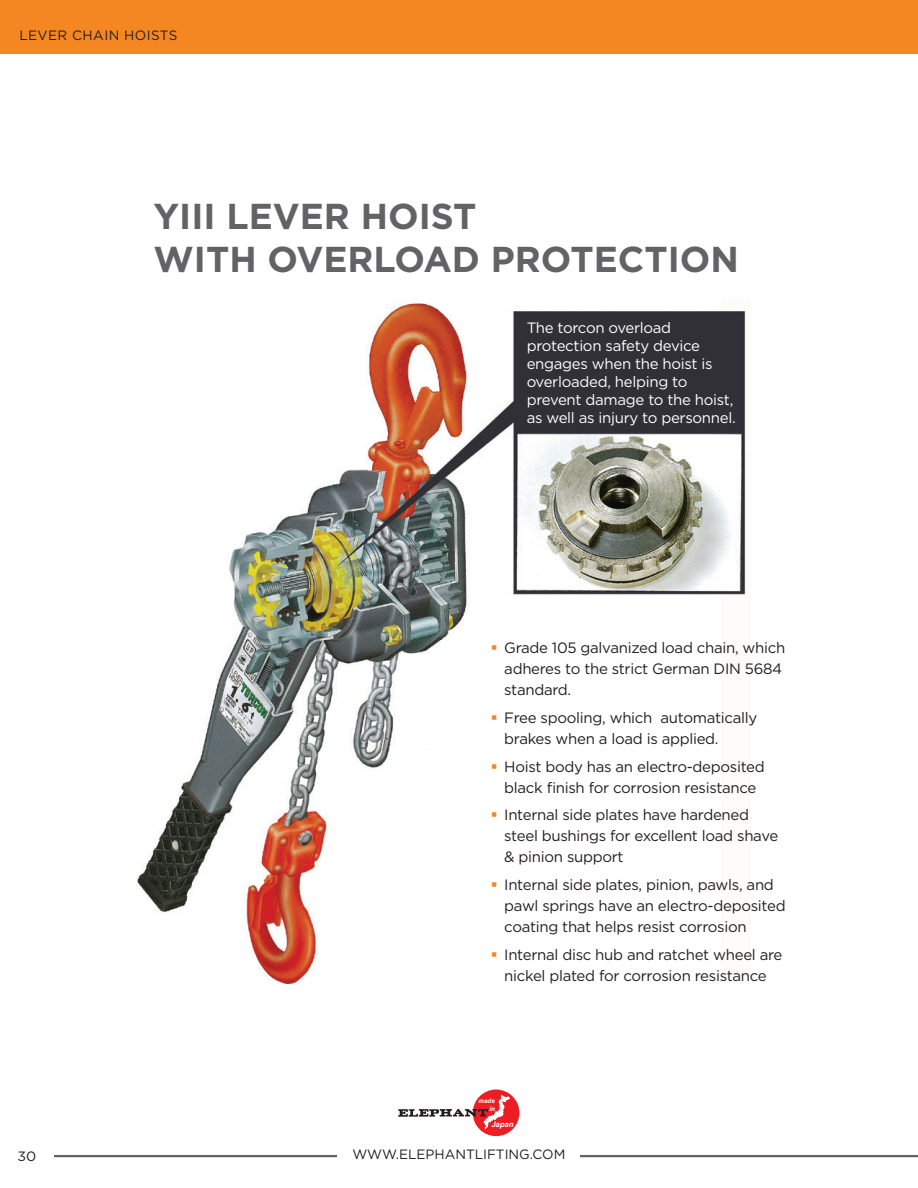
<style>
.page{position:relative;width:918px;height:1188px;background:#fff}
.page>*{position:absolute;margin:0;border:0;box-sizing:border-box;transform-origin:0 0}
.t1{font:700 36px/43.2px "Gotham";color:#636366}
.t2{font:15px/21px "Gotham";letter-spacing:-.02em;color:#231f20}
.t3{font:15px/18px "Gotham";letter-spacing:-.02em;color:#fff}
.t4{font:13.5px "Gotham";color:#231f20}
.t5{font:13.5px "Gotham";letter-spacing:.03em;color:#231f20}
.t6{font:13.5px "Gotham";color:#231f20;scale:1.05 1}
.t7{font:italic 700 7.65px "Arial";color:#fff}
.t8{font:italic 700 6.3px/7.5px "Arial";color:#fff;text-align:right}
</style>
<div class="page">
<div style="left:0;top:0;width:918px;height:54px;background:#f58723"></div>
<hr style="left:54px;top:1155px;width:864px;height:2px;background:#636366">
<div style="left:338px;top:1148px;width:242px;height:13px;background:#fff"></div>
<div style="left:473px;top:1090px;width:46px;height:46px;background:#ee1d23;border-radius:50%"></div>
<svg style="left:398px;top:1096px;width:112px;height:33px"></svg>
<img style="left:137px;top:303px;width:610px;height:680px">
<svg style="left:492px;top:645px;width:4px;height:5px"></svg>
<svg style="left:492px;top:715px;width:4px;height:5px"></svg>
<svg style="left:492px;top:764px;width:4px;height:4px"></svg>
<svg style="left:492px;top:813px;width:4px;height:4px"></svg>
<svg style="left:492px;top:882px;width:4px;height:5px"></svg>
<svg style="left:492px;top:952px;width:4px;height:5px"></svg>
<p class="t5" style="left:19px;top:27px;width:160px">LEVER CHAIN HOISTS</p>
<h1 class="t1" style="left:154px;top:195px;width:587px">YIII LEVER HOIST<br>WITH OVERLOAD PROTECTION</h1>
<p class="t3" style="left:527px;top:318px;width:211px">The torcon overload protection safety device engages when the hoist is overloaded, helping to prevent damage to the hoist, as well as injury to personnel.</p>
<p class="t2" style="left:504px;top:637px;width:283px">Grade 105 galvanized load chain, which adheres to the strict German DIN 5684 standard.</p>
<p class="t2" style="left:504px;top:707px;width:254px">Free spooling, which automatically brakes when a load is applied.</p>
<p class="t2" style="left:504px;top:756px;width:262px">Hoist body has an electro-deposited black finish for corrosion resistance</p>
<p class="t2" style="left:504px;top:804px;width:276px">Internal side plates have hardened steel bushings for excellent load shave &amp; pinion support</p>
<p class="t2" style="left:504px;top:874px;width:283px">Internal side plates, pinion, pawls, and pawl springs have an electro-deposited coating that helps resist corrosion</p>
<p class="t2" style="left:504px;top:944px;width:280px">Internal disc hub and ratchet wheel are nickel plated for corrosion resistance</p>
<p class="t8" style="left:479px;top:1097px;width:18px">made in</p>
<p class="t7" style="left:491px;top:1119px;width:24px">Japan</p>
<p class="t6" style="left:18px;top:1147px;width:19px">30</p>
<p class="t4" style="left:352px;top:1146px;width:215px">WWW.ELEPHANTLIFTING.COM</p>
</div>
